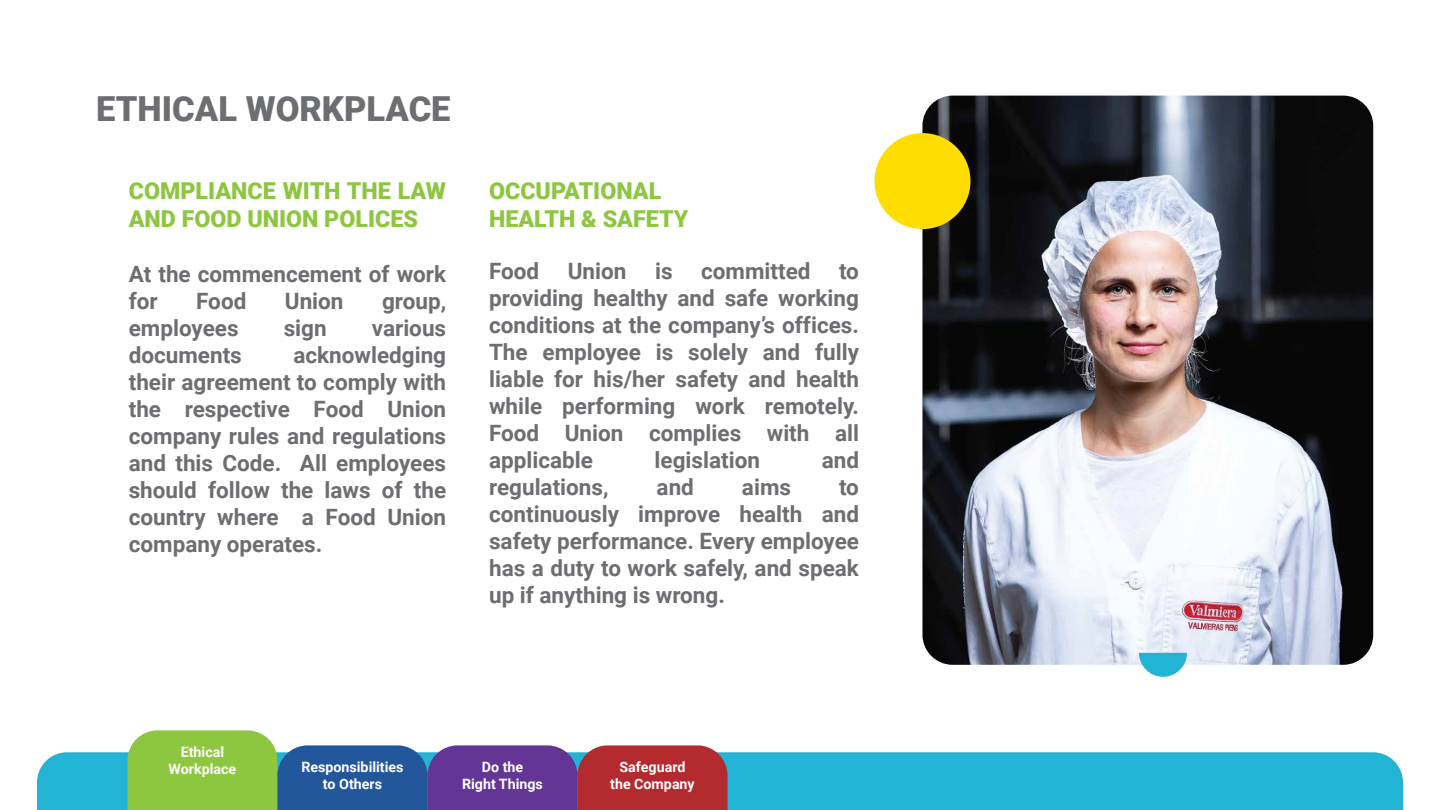
<style>
.page{position:relative;width:1440px;height:810px;background:#fff}
.page>*{position:absolute;margin:0;border:0;box-sizing:border-box;transform-origin:0 0}
.t1{font:900 34.5px "Roboto";color:#6d6e71}
.t2{font:900 23.25px/27.9px "Roboto";color:#8dc63f}
.t3{font:700 22.5px/27px "Roboto";color:#6d6e71;text-align:justify}
.t4{font:700 14.25px/17.1px "Roboto";color:#fff;text-align:center}
</style>
<div class="page">
<img style="left:922px;top:96px;width:451px;height:569px">
<div style="left:37px;top:752px;width:1366px;height:58px;background:#23b3d5"></div>
<svg style="left:128px;top:730px;width:600px;height:80px"></svg>
<div style="left:874px;top:133px;width:96px;height:96px;background:#fd0;border-radius:50%"></div>
<svg style="left:1139px;top:653px;width:48px;height:24px"></svg>
<h1 class="t1" style="left:96px;top:85px;width:356px">ETHICAL WORKPLACE</h1>
<p class="t2" style="left:129px;top:176px;width:319px">COMPLIANCE WITH THE LAW<br>AND FOOD UNION POLICES</p>
<p class="t3" style="left:129px;top:259px;width:319px">At the commencement of work for</p>
<p class="t3" style="left:196px;top:286px;width:52px">Food</p>
<p class="t3" style="left:285px;top:286px;width:60px">Union</p>
<p class="t3" style="left:382px;top:286px;width:66px">group,</p>
<p class="t3" style="left:129px;top:313px;width:111px">employees</p>
<p class="t3" style="left:284px;top:313px;width:44px">sign</p>
<p class="t3" style="left:372px;top:313px;width:76px">various</p>
<p class="t3" style="left:129px;top:340px;width:115px">documents</p>
<p class="t3" style="left:129px;top:340px;width:319px;text-indent:165px">acknowledging their agreement to comply with the respective Food Union company rules and regulations and this Code. All employees should follow the laws of the country where a Food Union company operates.</p>
<p class="t2" style="left:489px;top:176px;width:201px">OCCUPATIONAL<br>HEALTH &amp; SAFETY</p>
<p class="t3" style="left:489px;top:256px;width:52px">Food</p>
<p class="t3" style="left:568px;top:256px;width:60px">Union</p>
<p class="t3" style="left:655px;top:256px;width:19px">is</p>
<p class="t3" style="left:701px;top:256px;width:111px">committed</p>
<p class="t3" style="left:489px;top:256px;width:372px;text-indent:350px">to providing healthy and safe working conditions at the company’s offices.<br>The employee is solely and fully liable for his/her safety and health while performing work remotely.<br>Food Union complies with all applicable</p>
<p class="t3" style="left:655px;top:445px;width:107px">legislation</p>
<p class="t3" style="left:822px;top:445px;width:39px">and</p>
<p class="t3" style="left:489px;top:472px;width:121px">regulations,</p>
<p class="t3" style="left:657px;top:472px;width:39px">and</p>
<p class="t3" style="left:742px;top:472px;width:51px">aims</p>
<p class="t3" style="left:489px;top:472px;width:371px;text-indent:350px">to continuously improve health and safety performance. Every employee has a duty to work safely, and speak up if anything is wrong.</p>
<p class="t4" style="left:169px;top:743px;width:69px">Ethical<br>Workplace</p>
<p class="t4" style="left:301px;top:758px;width:104px">Responsibilities to Others</p>
<p class="t4" style="left:462px;top:758px;width:82px">Do the<br>Right Things</p>
<p class="t4" style="left:610px;top:758px;width:86px">Safeguard the Company</p>
</div>
